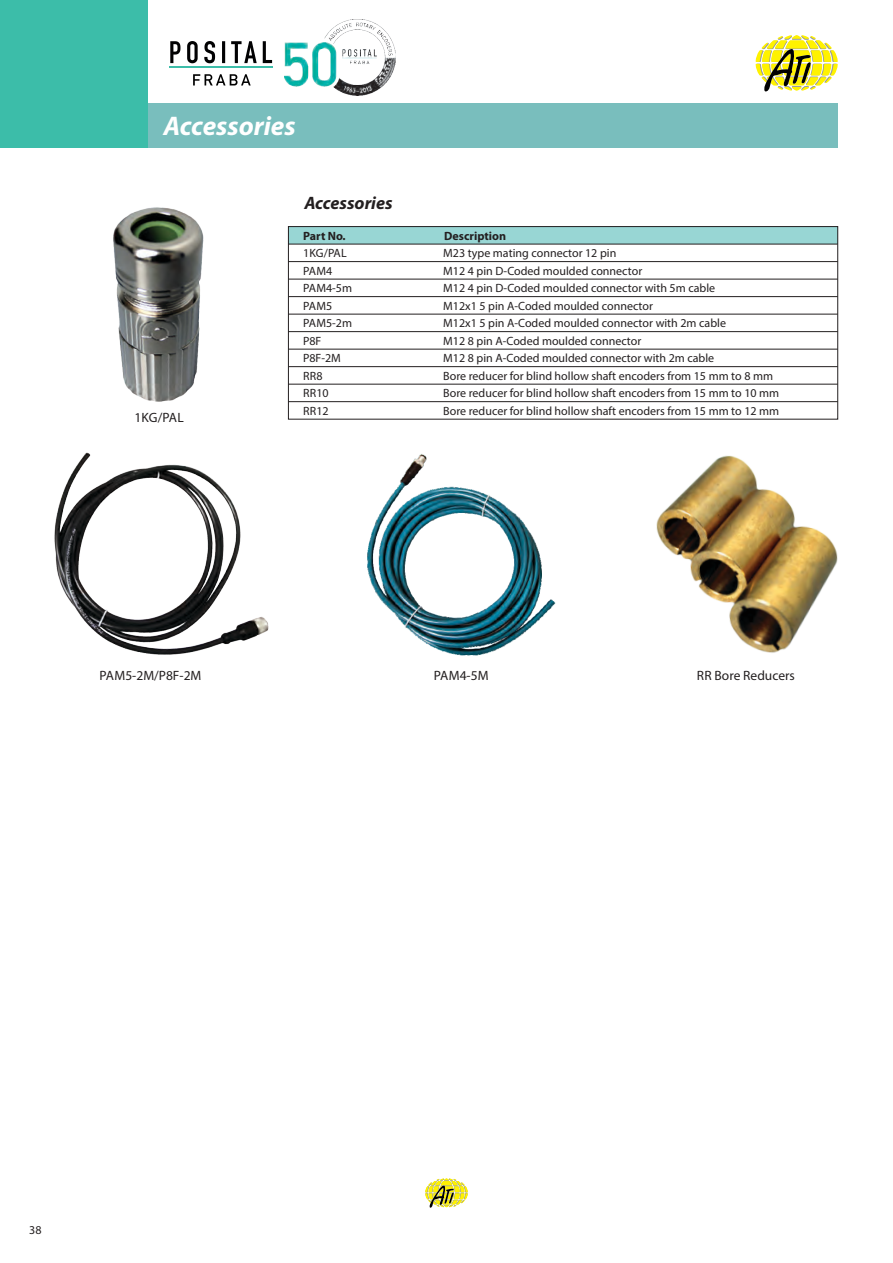
<style>
.page{position:relative;width:893px;height:1263px;background:#fff}
.page>*{position:absolute;margin:0;border:0;box-sizing:border-box;transform-origin:0 0}
.t1{font:italic 700 27px "Myriad Pro";color:#fff}
.t2{font:italic 700 18px "Myriad Pro";color:#231f20}
.t3{font:13.5px "Myriad Pro";color:#231f20}
.t4{font:12px/17.5px "Myriad Pro";color:#231f20}
.t5{font:700 12px "Myriad Pro";color:#231f20}
</style>
<div class="page">
<img style="left:54px;top:410px;width:272px;height:245px">
<div style="left:288px;top:227px;width:550px;height:17px;background:#98d6d4"></div>
<div style="left:288px;top:226px;width:550px;height:193px;border:1px solid #231f20"></div>
<hr style="left:288px;top:244px;width:550px;height:1px;background:#231f20">
<hr style="left:288px;top:261px;width:550px;height:1px;background:#231f20">
<hr style="left:288px;top:279px;width:550px;height:1px;background:#231f20">
<hr style="left:288px;top:296px;width:550px;height:1px;background:#231f20">
<hr style="left:288px;top:314px;width:550px;height:1px;background:#231f20">
<hr style="left:288px;top:331px;width:550px;height:1px;background:#231f20">
<hr style="left:288px;top:349px;width:550px;height:1px;background:#231f20">
<hr style="left:288px;top:366px;width:550px;height:1px;background:#231f20">
<hr style="left:288px;top:384px;width:550px;height:1px;background:#231f20">
<hr style="left:288px;top:401px;width:550px;height:1px;background:#231f20">
<img style="left:656px;top:455px;width:182px;height:198px">
<img style="left:105px;top:207px;width:110px;height:204px">
<img style="left:367px;top:454px;width:189px;height:202px">
<svg style="left:425px;top:1178px;width:43px;height:30px"></svg>
<div style="left:148px;top:103px;width:690px;height:44px;background:#79bebd"></div>
<svg style="left:756px;top:35px;width:82px;height:57px"></svg>
<div style="left:0;top:0;width:148px;height:147px;background:#3cbda9"></div>
<svg style="left:193px;top:74px;width:58px;height:11px"></svg>
<svg style="left:170px;top:41px;width:102px;height:22px"></svg>
<hr style="left:169px;top:66px;width:104px;height:2px;background:#3cbda9">
<img style="left:285px;top:20px;width:110px;height:75px">
<h1 class="t1" style="left:163px;top:114px;width:134px">Accessories</h1>
<p class="t3" style="left:134px;top:412px;width:51px">1KG/PAL</p>
<h2 class="t2" style="left:304px;top:195px;width:90px">Accessories</h2>
<p class="t5" style="left:303px;top:231px;width:44px">Part No.</p>
<p class="t5" style="left:444px;top:231px;width:63px">Description</p>
<p class="t4" style="left:303px;top:246px;width:51px">1KG/PAL<br>PAM4<br>PAM4-5m<br>PAM5<br>PAM5-2m<br>P8F<br>P8F-2M<br>RR8<br>RR10<br>RR12</p>
<p class="t4" style="left:443px;top:246px;width:337px">M23 type mating connector 12 pin<br>M12 4 pin D-Coded moulded connector<br>M12 4 pin D-Coded moulded connector with 5m cable<br>M12x1 5 pin A-Coded moulded connector<br>M12x1 5 pin A-Coded moulded connector with 2m cable<br>M12 8 pin A-Coded moulded connector<br>M12 8 pin A-Coded moulded connector with 2m cable<br>Bore reducer for blind hollow shaft encoders from 15 mm to 8 mm Bore reducer for blind hollow shaft encoders from 15 mm to 10 mm Bore reducer for blind hollow shaft encoders from 15 mm to 12 mm</p>
<p class="t3" style="left:100px;top:670px;width:103px">PAM5-2M/P8F-2M</p>
<p class="t3" style="left:434px;top:670px;width:56px">PAM4-5M</p>
<p class="t3" style="left:697px;top:670px;width:100px">RR Bore Reducers</p>
<p class="t4" style="left:29px;top:1222px;width:14px">38</p>
</div>
